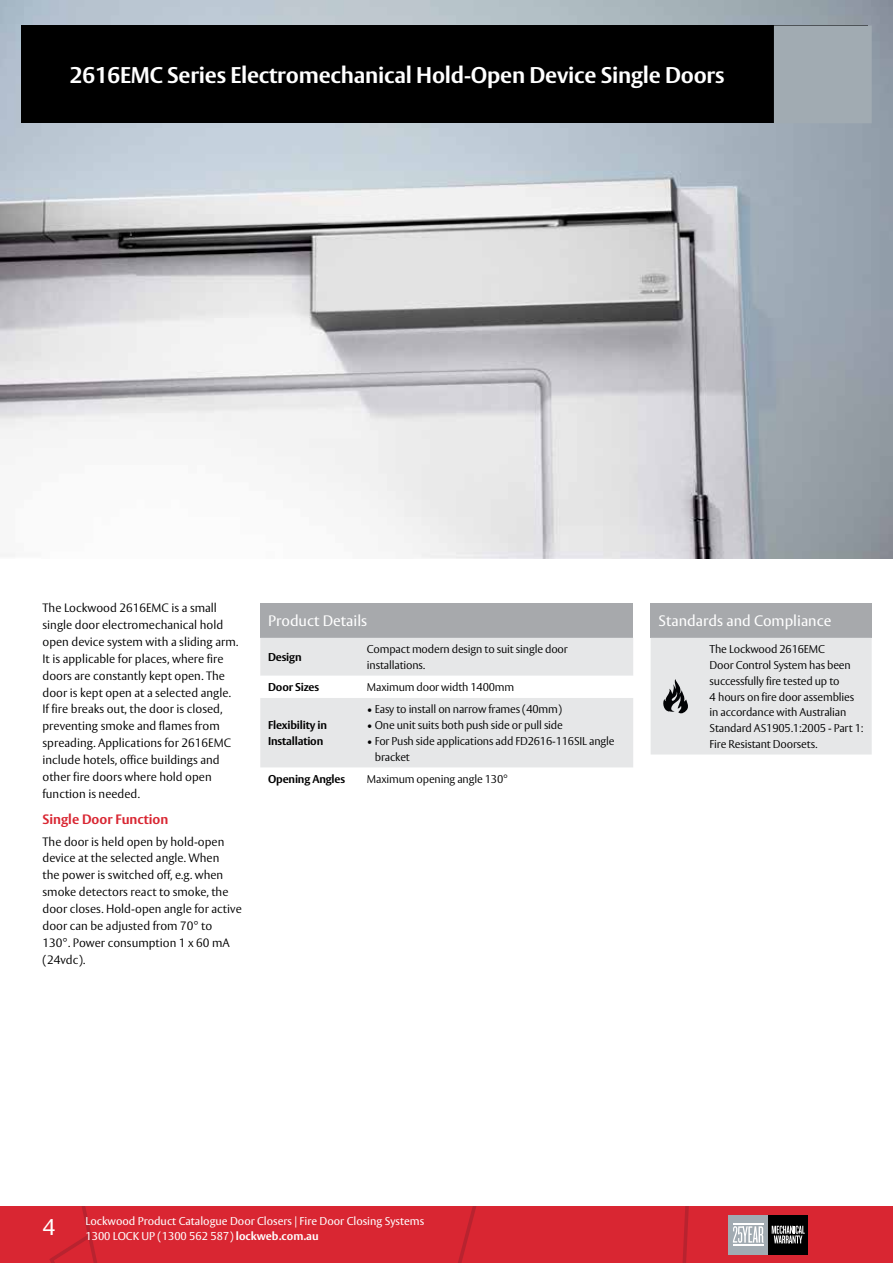
<style>
.page{position:relative;width:893px;height:1263px;background:#fff}
.page>*{position:absolute;margin:0;border:0;box-sizing:border-box;transform-origin:0 0}
.t1{font:700 22.5px "ASSA Vesta";letter-spacing:-.01em;color:#fff}
.t2{font:22.5px "ASSA Vesta";color:#fff}
.t3{font:15px "ASSA Vesta";color:#fff}
.t4{font:700 13.5px "ASSA Vesta";color:#d92632}
.t5{font:300 12px/16.8px "ASSA Vesta";color:#000}
.t6{font:300 11.25px/15.8px "ASSA Vesta";letter-spacing:-.015em;color:#000}
.t7{font:11.25px/15px "ASSA Vesta";color:#fff}
.t8{font:700 11.25px/15.8px "ASSA Vesta";letter-spacing:-.015em;color:#000}
.s1{font-weight:700}
</style>
<div class="page">
<div style="left:0;top:1206px;width:893px;height:57px;background:#d92632"></div>
<svg style="left:57px;top:1206px;width:37px;height:34px"></svg>
<div style="left:728px;top:1215px;width:40px;height:40px;background:#a1abb2"></div>
<div style="left:768px;top:1215px;width:40px;height:40px;background:#000"></div>
<svg style="left:772px;top:1225px;width:33px;height:18px"></svg>
<svg style="left:733px;top:1226px;width:30px;height:17px"></svg>
<hr style="left:733px;top:1224px;width:30px;height:1px;background:#fff">
<hr style="left:733px;top:1244px;width:30px;height:1px;background:#fff">
<img style="left:0;top:0;width:893px;height:558px">
<div style="left:21px;top:26px;width:846px;height:97px;background:#000"></div>
<div style="left:774px;top:26px;width:98px;height:97px;background:#a1abb2"></div>
<div style="left:260px;top:603px;width:373px;height:35px;background:#a7a9ac"></div>
<svg style="left:260px;top:638px;width:373px;height:130px"></svg>
<div style="left:651px;top:603px;width:221px;height:35px;background:#a7a9ac"></div>
<div style="left:651px;top:638px;width:221px;height:116px;background:#e6e7e8"></div>
<h1 class="t1" style="left:70px;top:61px;width:656px">2616EMC Series Electromechanical Hold-Open Device Single Doors</h1>
<p class="t5" style="left:43px;top:600px;width:197px">The Lockwood 2616EMC is a small single door electromechanical hold open device system with a sliding arm.<br>It is applicable for places, where fire doors are constantly kept open. The door is kept open at a selected angle.<br>If fire breaks out, the door is closed, preventing smoke and flames from spreading. Applications for 2616EMC include hotels, office buildings and other fire doors where hold open function is needed.</p>
<p class="t4" style="left:43px;top:811px;width:127px">Single Door Function</p>
<p class="t5" style="left:43px;top:833px;width:201px">The door is held open by hold-open device at the selected angle. When<br>the power is switched off, e.g. when smoke detectors react to smoke, the door closes. Hold-open angle for active door can be adjusted from 70° to<br>130°. Power consumption 1 x 60 mA (24vdc).</p>
<p class="t3" style="left:268px;top:612px;width:101px">Product Details</p>
<p class="t8" style="left:268px;top:650px;width:35px">Design</p>
<p class="t6" style="left:367px;top:642px;width:202px">Compact modern design to suit single door installations.</p>
<p class="t8" style="left:268px;top:680px;width:52px">Door Sizes</p>
<p class="t6" style="left:367px;top:680px;width:149px">Maximum door width 1400mm</p>
<p class="t8" style="left:268px;top:718px;width:60px">Flexibility in<br>Installation</p>
<p class="t6" style="left:367px;top:702px;width:197px">• Easy to install on narrow frames (40mm)</p>
<p class="t6" style="left:367px;top:718px;width:197px">• One unit suits both push side or pull side</p>
<p class="t6" style="left:375px;top:734px;width:241px;text-indent:-8px">• For Push side applications add FD2616-116SIL angle bracket</p>
<p class="t8" style="left:268px;top:771px;width:78px">Opening Angles</p>
<p class="t6" style="left:367px;top:772px;width:143px">Maximum opening angle 130°</p>
<p class="t3" style="left:658px;top:612px;width:174px">Standards and Compliance</p>
<p class="t6" style="left:710px;top:642px;width:155px">The Lockwood 2616EMC<br>Door Control System has been successfully fire tested up to<br>4 hours on fire door assemblies in accordance with Australian<br>Standard AS1905.1:2005 - Part 1:<br>Fire Resistant Doorsets.</p>
<h1 class="t2" style="left:43px;top:1214px;width:14px">4</h1>
<p class="t7" style="left:85px;top:1214px;width:340px">Lockwood Product Catalogue Door Closers | Fire Door Closing Systems<br>1300 LOCK UP (1300 562 587) <span class="s1">lockweb.com.au</span></p>
</div>
